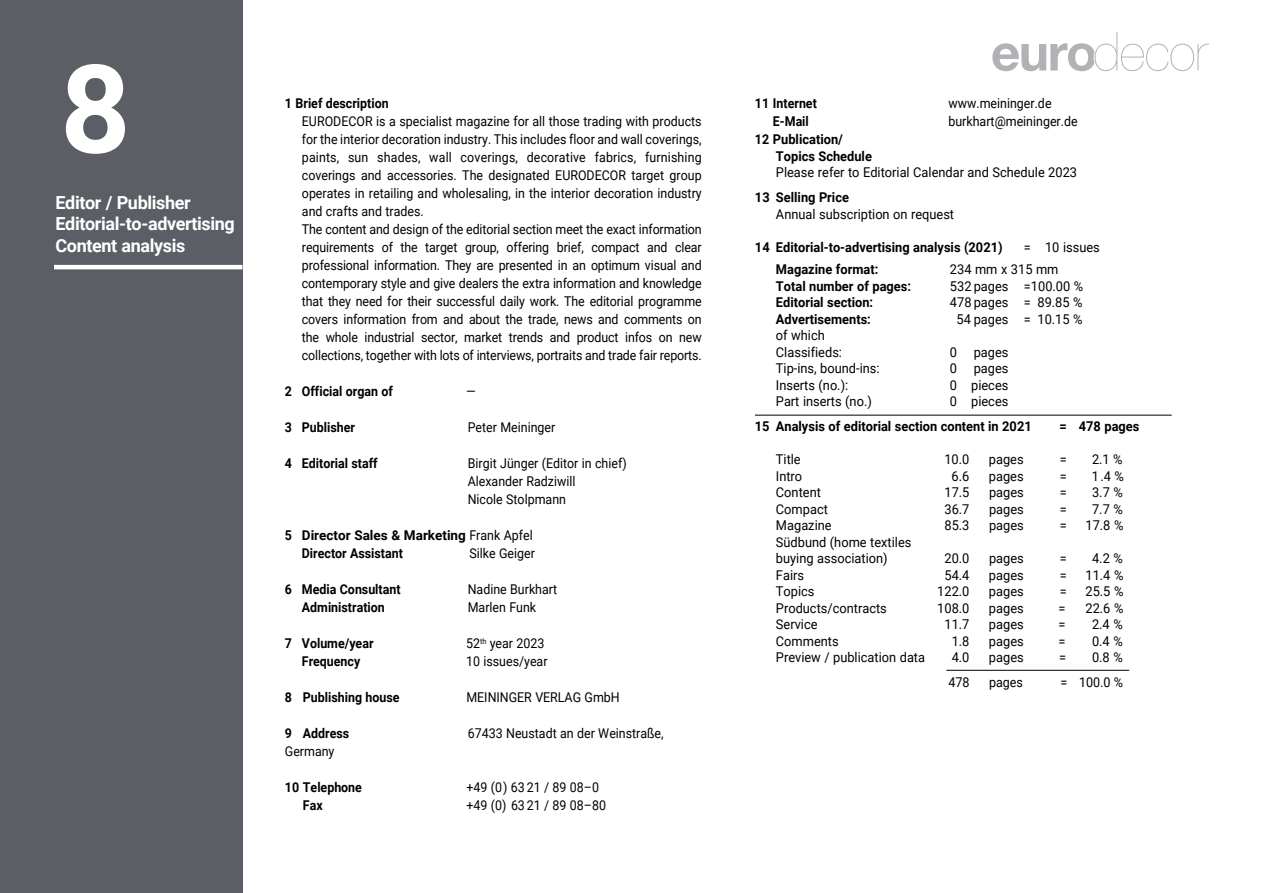
<style>
.page{position:relative;width:1263px;height:893px;background:#fff}
.page>*{position:absolute;margin:0;border:0;box-sizing:border-box;transform-origin:0 0}
.t1{font:700 123px "Roboto";color:#fff}
.t2{font:700 18px/21.6px "Roboto";letter-spacing:-.02em;color:#fff}
.t3{font:13.5px/18px "Roboto";color:#000;scale:.92 1}
.t4{font:13.5px/16.5px "Roboto";color:#000;scale:.95 1}
.t5{font:700 13.5px/18px "Roboto";color:#000;scale:.92 1}
.t6{font:700 13.5px "Roboto";color:#000;scale:.95 1}
.t7{font:13.5px "Roboto";color:#000;scale:.93 1}
.s1{font-weight:400}
</style>
<div class="page">
<svg style="left:992px;top:32px;width:217px;height:39px"></svg>
<div style="left:0;top:0;width:242px;height:893px;background:#5b5e64"></div>
<hr style="left:755px;top:415px;width:417px;height:1px;background:#000">
<hr style="left:946px;top:670px;width:183px;height:1px;background:#000">
<hr style="left:54px;top:265px;width:188px;height:4px;background:#fff">
<h1 class="t1" style="left:60px;top:23px;width:72px">8</h1>
<h2 class="t2" style="left:56px;top:191px;width:181px">Editor / Publisher<br>Editorial-to-advertising<br>Content analysis</h2>
<p class="t5" style="left:285px;top:94px;width:114px">1 Brief description</p>
<p class="t3" style="left:302px;top:112px;width:436px">EURODECOR is a specialist magazine for all those trading with products for the interior decoration industry. This includes floor and wall coverings, paints, sun shades, wall coverings, decorative fabrics, furnishing coverings and accessories. The designated EURODECOR target group operates in retailing and wholesaling, in the interior decoration industry and crafts and trades.<br>The content and design of the editorial section meet the exact information requirements of the target group, offering brief, compact and clear professional information. They are presented in an optimum visual and contemporary style and give dealers the extra information and knowledge that they need for their successful daily work. The editorial programme covers information from and about the trade, news and comments on the whole industrial sector, market trends and product infos on new collections, together with lots of interviews, portraits and trade fair reports.</p>
<p class="t5" style="left:285px;top:382px;width:119px">2 Official organ of</p>
<p class="t3" style="left:466px;top:382px;width:12px">—</p>
<p class="t5" style="left:285px;top:418px;width:78px">3 Publisher</p>
<p class="t3" style="left:468px;top:418px;width:97px">Peter Meininger</p>
<p class="t5" style="left:285px;top:454px;width:102px">4 Editorial staff</p>
<p class="t3" style="left:468px;top:454px;width:174px">Birgit Jünger (Editor in chief)<br>Alexander Radziwill<br>Nicole Stolpmann</p>
<p class="t5" style="left:302px;top:526px;width:252px;text-indent:-17px">5 Director Sales &amp; Marketing <span class="s1">Frank Apfel<br></span>Director Assistant</p>
<p class="t3" style="left:469px;top:544px;width:73px">Silke Geiger</p>
<p class="t5" style="left:285px;top:580px;width:127px">6 Media Consultant</p>
<p class="t3" style="left:468px;top:580px;width:99px">Nadine Burkhart</p>
<p class="t5" style="left:302px;top:598px;width:92px">Administration</p>
<p class="t3" style="left:468px;top:598px;width:76px">Marlen Funk</p>
<p class="t5" style="left:285px;top:634px;width:98px">7 Volume/year</p>
<p class="t3" style="left:466px;top:634px;width:87px">52<sup>th</sup> year 2023</p>
<p class="t5" style="left:302px;top:652px;width:65px">Frequency</p>
<p class="t3" style="left:466px;top:652px;width:90px">10 issues/year</p>
<p class="t5" style="left:285px;top:688px;width:126px">8 Publishing house</p>
<p class="t3" style="left:466px;top:688px;width:168px">MEININGER VERLAG GmbH</p>
<p class="t5" style="left:285px;top:724px;width:71px">9 Address</p>
<p class="t3" style="left:468px;top:724px;width:214px">67433 Neustadt an der Weinstraße,</p>
<p class="t3" style="left:285px;top:742px;width:55px">Germany</p>
<p class="t5" style="left:285px;top:778px;width:85px">10 Telephone</p>
<p class="t3" style="left:466px;top:778px;width:146px">+49 (0) 63 21 / 89 08–0</p>
<p class="t5" style="left:303px;top:796px;width:23px">Fax</p>
<p class="t3" style="left:466px;top:796px;width:153px">+49 (0) 63 21 / 89 08–80</p>
<p class="t5" style="left:755px;top:94px;width:69px">11 Internet</p>
<p class="t3" style="left:948px;top:94px;width:114px">www.meininger.de</p>
<p class="t5" style="left:773px;top:112px;width:41px">E-Mail</p>
<p class="t3" style="left:948px;top:112px;width:142px">burkhart@meininger.de</p>
<p class="t5" style="left:776px;top:130px;width:106px;line-height:16.5px;text-indent:-21px">12 Publication/<br>Topics Schedule</p>
<p class="t4" style="left:776px;top:163px;width:318px">Please refer to Editorial Calendar and Schedule 2023</p>
<p class="t6" style="left:755px;top:188px;width:100px">13 Selling Price</p>
<p class="t4" style="left:776px;top:205px;width:189px">Annual subscription on request</p>
<p class="t6" style="left:755px;top:237px;width:262px">14 Editorial-to-advertising analysis (2021)</p>
<p class="t4" style="left:1024px;top:238px;width:81px">= 10 issues</p>
<p class="t6" style="left:776px;top:260px;width:109px">Magazine format:</p>
<p class="t4" style="left:950px;top:261px;width:116px">234 mm x 315 mm</p>
<p class="t6" style="left:776px;top:277px;width:144px">Total number of pages:</p>
<p class="t4" style="left:950px;top:277px;width:142px">532 pages =100.00 %</p>
<p class="t6" style="left:776px;top:293px;width:104px">Editorial section:</p>
<p class="t4" style="left:950px;top:294px;width:141px">478 pages = 89.85 %</p>
<p class="t6" style="left:776px;top:310px;width:101px">Advertisements:</p>
<p class="t4" style="left:956px;top:310px;width:134px">54 pages = 10.15 %</p>
<p class="t4" style="left:776px;top:327px;width:71px">of which<br>Classifieds:</p>
<p class="t4" style="left:950px;top:343px;width:63px">0 pages</p>
<p class="t4" style="left:776px;top:360px;width:111px">Tip-ins, bound-ins:</p>
<p class="t4" style="left:950px;top:360px;width:63px">0 pages</p>
<p class="t4" style="left:776px;top:376px;width:78px">Inserts (no.):</p>
<p class="t4" style="left:950px;top:376px;width:63px">0 pieces</p>
<p class="t4" style="left:776px;top:393px;width:102px">Part inserts (no.)</p>
<p class="t4" style="left:950px;top:393px;width:63px">0 pieces</p>
<p class="t6" style="left:755px;top:417px;width:293px">15 Analysis of editorial section content in 2021</p>
<p class="t6" style="left:1059px;top:417px;width:86px">= 478 pages</p>
<p class="t4" style="left:776px;top:451px;width:28px">Title</p>
<p class="t4" style="left:944px;top:451px;width:28px">10.0</p>
<p class="t4" style="left:989px;top:451px;width:38px">pages</p>
<p class="t4" style="left:1060px;top:451px;width:9px">=</p>
<p class="t4" style="left:1092px;top:451px;width:34px">2.1 %</p>
<p class="t4" style="left:776px;top:467px;width:29px">Intro</p>
<p class="t4" style="left:951px;top:467px;width:20px">6.6</p>
<p class="t4" style="left:989px;top:467px;width:38px">pages</p>
<p class="t4" style="left:1060px;top:467px;width:9px">=</p>
<p class="t4" style="left:1092px;top:467px;width:35px">1.4 %</p>
<p class="t4" style="left:776px;top:484px;width:49px">Content</p>
<p class="t4" style="left:944px;top:484px;width:28px">17.5</p>
<p class="t4" style="left:989px;top:484px;width:38px">pages</p>
<p class="t4" style="left:1060px;top:484px;width:9px">=</p>
<p class="t4" style="left:1092px;top:484px;width:34px">3.7 %</p>
<p class="t4" style="left:776px;top:500px;width:56px">Compact</p>
<p class="t4" style="left:944px;top:500px;width:28px">36.7</p>
<p class="t4" style="left:989px;top:500px;width:38px">pages</p>
<p class="t4" style="left:1060px;top:500px;width:9px">=</p>
<p class="t4" style="left:1092px;top:500px;width:34px">7.7 %</p>
<p class="t4" style="left:776px;top:517px;width:60px">Magazine</p>
<p class="t4" style="left:944px;top:517px;width:28px">85.3</p>
<p class="t4" style="left:989px;top:517px;width:38px">pages</p>
<p class="t4" style="left:1060px;top:517px;width:9px">=</p>
<p class="t4" style="left:1085px;top:517px;width:41px">17.8 %</p>
<p class="t4" style="left:776px;top:533px;width:144px">Südbund (home textiles buying association)</p>
<p class="t4" style="left:944px;top:550px;width:28px">20.0</p>
<p class="t4" style="left:989px;top:550px;width:38px">pages</p>
<p class="t4" style="left:1060px;top:550px;width:9px">=</p>
<p class="t4" style="left:1092px;top:550px;width:34px">4.2 %</p>
<p class="t4" style="left:776px;top:566px;width:31px">Fairs</p>
<p class="t4" style="left:944px;top:566px;width:28px">54.4</p>
<p class="t4" style="left:989px;top:566px;width:38px">pages</p>
<p class="t4" style="left:1060px;top:566px;width:9px">=</p>
<p class="t4" style="left:1085px;top:566px;width:41px">11.4 %</p>
<p class="t4" style="left:776px;top:583px;width:42px">Topics</p>
<p class="t4" style="left:937px;top:583px;width:35px">122.0</p>
<p class="t4" style="left:989px;top:583px;width:38px">pages</p>
<p class="t4" style="left:1060px;top:583px;width:9px">=</p>
<p class="t4" style="left:1085px;top:583px;width:41px">25.5 %</p>
<p class="t4" style="left:776px;top:599px;width:118px">Products/contracts</p>
<p class="t4" style="left:937px;top:599px;width:35px">108.0</p>
<p class="t4" style="left:989px;top:599px;width:38px">pages</p>
<p class="t4" style="left:1059px;top:599px;width:9px">=</p>
<p class="t4" style="left:1085px;top:599px;width:41px">22.6 %</p>
<p class="t4" style="left:776px;top:616px;width:45px">Service</p>
<p class="t4" style="left:944px;top:616px;width:28px">11.7</p>
<p class="t4" style="left:989px;top:616px;width:38px">pages</p>
<p class="t4" style="left:1059px;top:616px;width:9px">=</p>
<p class="t4" style="left:1092px;top:616px;width:34px">2.4 %</p>
<p class="t4" style="left:776px;top:632px;width:68px">Comments</p>
<p class="t4" style="left:952px;top:632px;width:20px">1.8</p>
<p class="t4" style="left:989px;top:632px;width:38px">pages</p>
<p class="t4" style="left:1059px;top:632px;width:9px">=</p>
<p class="t4" style="left:1092px;top:632px;width:34px">0.4 %</p>
<p class="t4" style="left:776px;top:649px;width:159px">Preview / publication data</p>
<p class="t4" style="left:952px;top:649px;width:20px">4.0</p>
<p class="t4" style="left:989px;top:649px;width:38px">pages</p>
<p class="t4" style="left:1059px;top:649px;width:9px">=</p>
<p class="t4" style="left:1092px;top:649px;width:34px">0.8 %</p>
<p class="t7" style="left:948px;top:673px;width:24px">478</p>
<p class="t7" style="left:989px;top:673px;width:38px">pages</p>
<p class="t7" style="left:1060px;top:673px;width:69px">= 100.0 %</p>
</div>
